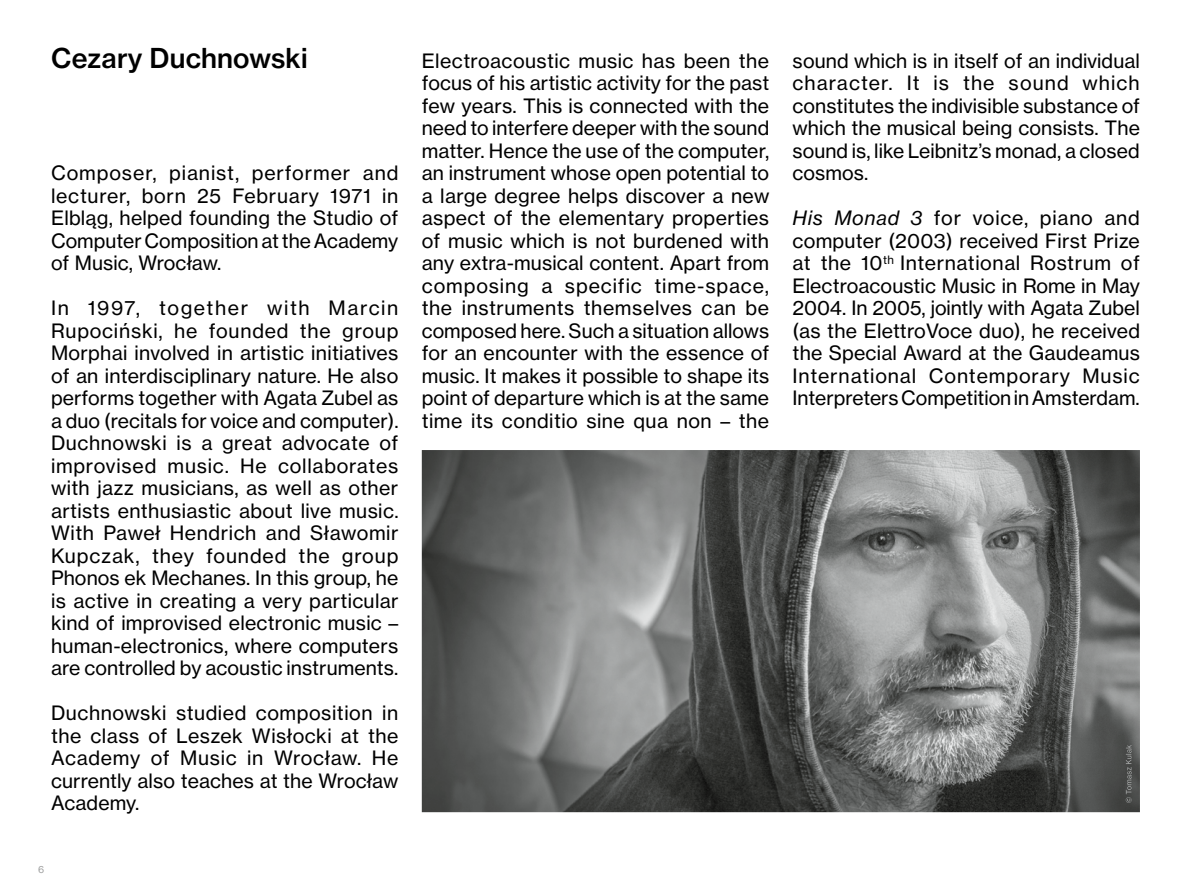
<style>
.page{position:relative;width:1191px;height:893px;background:#fff}
.page>*{position:absolute;margin:0;border:0;box-sizing:border-box;transform-origin:0 0}
.t1{font:27px "N Haas Grotesk TX Pro 65 Md";letter-spacing:.005em;color:#000}
.t2{font:19.5px/22.5px "N Haas Grotesk TX Pro 55 Rg";letter-spacing:.005em;color:#000;text-align:justify}
.t3{font:9.75px "N Haas Grotesk TX Pro 55 Rg";color:#9d9e9e}
.s1{font-family:"N Haas Grotesk TX Pro 56 It"}
</style>
<div class="page">
<img style="left:422px;top:450px;width:718px;height:362px">
<img style="left:1125px;top:745px;width:6px;height:58px">
<h1 class="t1" style="left:51px;top:41px;width:258px">Cezary Duchnowski</h1>
<p class="t2" style="left:422px;top:49px;width:349px">Electroacoustic music has been the focus of his artistic activity for the past few years. This is connected with the need to interfere deeper with the sound matter. Hence the use of the computer, an instrument whose open potential to a large degree helps discover a new aspect of the elementary properties of music which is not burdened with any extra-musical content. Apart from composing a specific time-space, the instruments themselves can be composed here. Such a situation allows for an encounter with the essence of music. It makes it possible to shape its point of departure which is at the same time its conditio sine qua non – the</p>
<p class="t2" style="left:792px;top:49px;width:349px">sound which is in itself of an individual character. It is the sound which constitutes the indivisible substance of which the musical being consists. The sound is, like Leibnitz’s monad, a closed cosmos.</p>
<p class="t2" style="left:51px;top:162px;width:349px">Composer, pianist, performer and lecturer, born 25 February 1971 in Elbląg, helped founding the Studio of Computer Compo sition at the Academy of Music, Wrocław.</p>
<p class="t2" style="left:51px;top:297px;width:349px">In 1997, together with Marcin Rupociński, he founded the group Morphai involved in artistic initiatives of an interdisciplinary nature. He also performs together with Agata Zubel as a duo (recitals for voice and computer).<br>Duchnowski is a great advocate of improvised music. He collaborates with jazz musicians, as well as other artists enthusiastic about live music.<br>With Paweł Hendrich and Sławomir Kupczak, they founded the group Phonos ek Mechanes. In this group, he is active in creating a very particular kind of improvised electronic music – human-electronics, where computers are controlled by acoustic instruments.</p>
<p class="t2" style="left:51px;top:702px;width:349px">Duchnowski studied composition in the class of Leszek Wisłocki at the Academy of Music in Wrocław. He currently also teaches at the Wrocław Academy.</p>
<p class="t2" style="left:792px;top:207px;width:349px"><span class="s1">His Monad 3</span> for voice, piano and computer (2003) received First Prize at the 10<sup>th</sup> Inter national Rostrum of Electroacoustic Music in Rome in May 2004. In 2005, jointly with Agata Zubel (as the ElettroVoce duo), he received the Special Award at the Gaudeamus Inter national Contemporary Music Interpreters Competition in Amsterdam.</p>
<p class="t3" style="left:38px;top:863px;width:8px">6</p>
</div>
